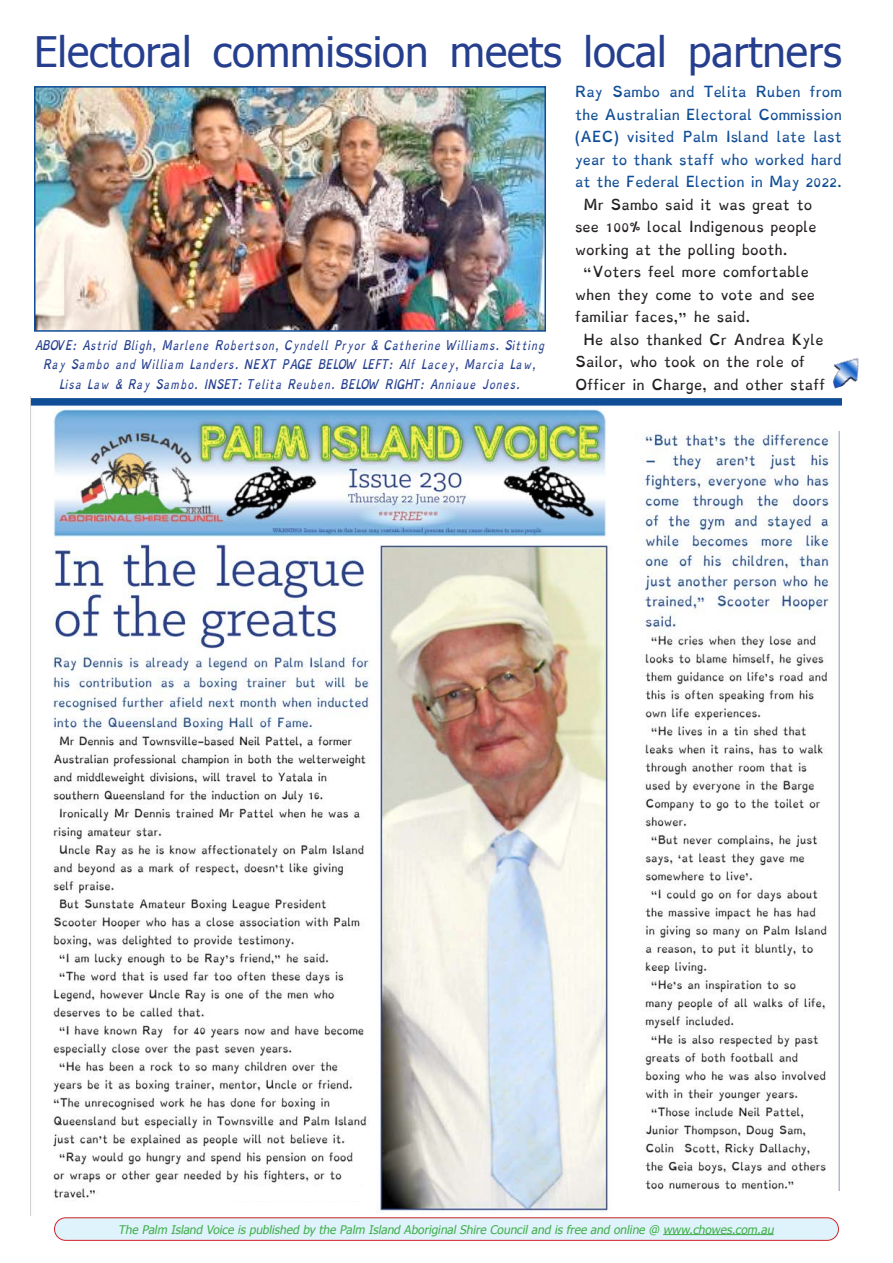
<style>
.page{position:relative;width:893px;height:1263px;background:#fff}
.page>*{position:absolute;margin:0;border:0;box-sizing:border-box;transform-origin:0 0}
.Heads{font:42px "Tahoma";color:#253f8e}
.t1{font:12px/22.5px "Dyslexie";color:#231f20}
.t2{font:12px/22.5px "Dyslexie";color:#0f4d96;text-align:justify}
.t3{font:italic 11.85px "Tahoma";color:#40ae49}
.Captions{font:italic 10.5px/19.5px "Dyslexie";letter-spacing:-.02em;color:#253f8e;text-align:center}
</style>
<div class="page">
<div style="left:55px;top:1218px;width:783px;height:22px;background:#dff3fc;border-radius:11px"></div>
<hr style="left:663px;top:1234px;width:111px;height:1px;background:#40ae49">
<div style="left:54px;top:1217px;width:785px;height:23px;border:1px solid #d1232a;border-radius:11px"></div>
<img style="left:53px;top:407px;width:556px;height:806px">
<img style="left:641px;top:432px;width:198px;height:759px">
<img style="left:37px;top:89px;width:506px;height:240px">
<div style="left:34px;top:86px;width:512px;height:246px;border:2px solid #0f4d96"></div>
<div style="left:31px;top:398px;width:811px;height:8px;background:#0f4d96"></div>
<img style="left:833px;top:357px;width:26px;height:31px">
<div style="left:214px;top:1186px;width:154px;height:15px;background:#fff"></div>
<p class="Heads" style="left:34px;top:24px;width:809px">Electoral commission meets local partners</p>
<p class="Captions" style="left:35px;top:335px;width:512px">ABOVE: Astrid Bligh, Marlene Robertson, Cyndell Pryor &amp; Catherine Williams. Sitting<br>Ray Sambo and William Landers. NEXT PAGE BELOW LEFT: Alf Lacey, Marcia Law,<br>Lisa Law &amp; Ray Sambo. INSET: Telita Reuben. BELOW RIGHT: Annique Jones.</p>
<p class="t2" style="left:575px;top:81px;width:268px">Ray Sambo and Telita Ruben from the Australian Electoral Commission (AEC) visited Palm Island late last year to thank staff who worked hard at the Federal Election in May 2022.</p>
<p class="t1" style="left:575px;top:193px;width:243px;text-indent:9px">Mr Sambo said it was great to see 100% local Indigenous people working at the polling booth.</p>
<p class="t1" style="left:575px;top:261px;width:242px;text-indent:9px">“Voters feel more comfortable when they come to vote and see familiar faces,” he said.</p>
<p class="t1" style="left:575px;top:328px;width:252px;text-indent:9px">He also thanked Cr Andrea Kyle<br>Sailor, who took on the role of<br>Officer in Charge, and other staff</p>
<p class="t3" style="left:118px;top:1221px;width:659px">The Palm Island Voice is published by the Palm Island Aboriginal Shire Council and is free and online @ www.chowes.com.au</p>
</div>
